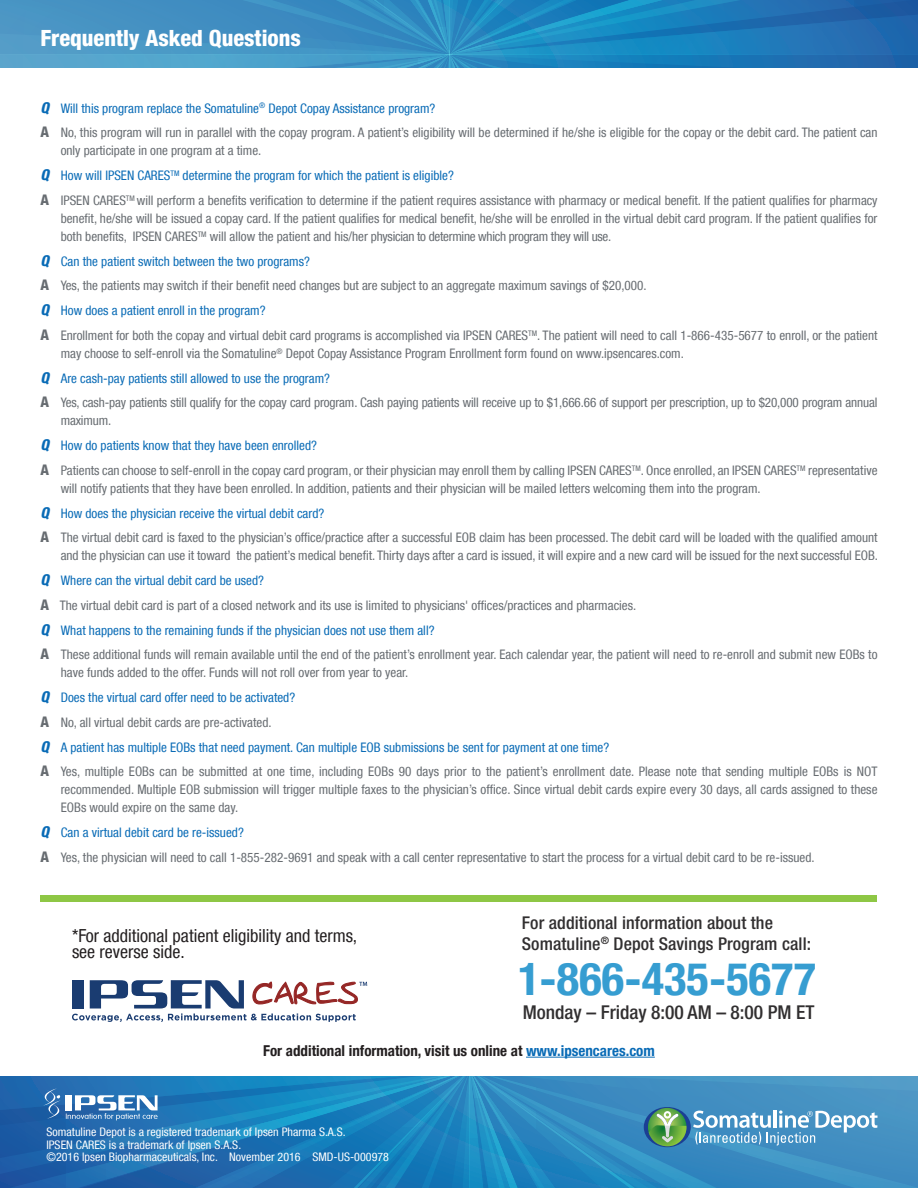
<style>
.page{position:relative;width:918px;height:1188px;background:#fff}
.page>*{position:absolute;margin:0;border:0;box-sizing:border-box;transform-origin:0 0}
.t1{font:700 condensed 45.6px "Helvetica Neue LT Com";letter-spacing:.005em;color:#369dd1}
.HelvNeu_Heavy_K_O{font:800 condensed 22.5px "Helvetica Neue";color:#fff}
.Q-Para-HelvNeu-Ital{font:500 condensed 19.05px "Helvetica Neue";letter-spacing:-.005em;color:#312f30}
.Copyright_Info{font:condensed 18px/16.5px "Helvetica Neue LT Com";color:#231f20}
.t2{font:500 condensed 17.7px/21px "Helvetica Neue";letter-spacing:.005em;color:#312f30}
.t3{font:700 condensed 15px "Helvetica Neue LT Com";color:#231f20}
.A-Para-HelvNeue-9_9{font:condensed 13.2px/18px "Helvetica Neue LT Com";color:#676c71}
.Answer-8_75_10pt{font:condensed 13.2px/18px "Helvetica Neue LT Com";color:#676c71}
.Questions{font:condensed 13.2px "Helvetica Neue LT Com";color:#096bb6}
.Q-Para-HelvNeu-Ital-2{font:condensed 13.2px/18px "Helvetica Neue LT Com";color:#676c71}
.A-Para-HelvNeue-9_9-2{font:condensed 11.7px/12.8px "Helvetica Neue LT Com";color:#fff}
.s1{font-family:"Helvetica Neue";font-weight:800;font-style:italic;font-size:15px}
.s2{font-family:"Helvetica Neue";font-weight:800;font-size:14.7px}
.s3{color:#096bb6}
</style>
<div class="page">
<svg style="left:0;top:0;width:918px;height:68px;background:#3088bf"></svg>
<hr style="left:526px;top:1057px;width:129px;height:1px;background:#096bb6">
<div style="left:40px;top:895px;width:838px;height:7px;background:#8ec745"></div>
<svg style="left:72px;top:980px;width:295px;height:42px"></svg>
<svg style="left:0;top:1077px;width:918px;height:111px;background:#3085bc"></svg>
<p class="HelvNeu_Heavy_K_O" style="left:40px;top:24px;width:262px">Frequently Asked Questions</p>
<p class="Questions" style="left:40px;top:100px;width:396px"><span class="s1">Q</span> Will this program replace the Somatuline<sup>®</sup> Depot Copay Assistance program?</p>
<p class="Answer-8_75_10pt" style="left:61px;top:124px;width:818px;text-indent:-20px"><span class="s2">A</span> No, this program will run in parallel with the copay program. A patient’s eligibility will be determined if he/she is eligible for the copay or the debit card. The patient can only participate in one program at a time.</p>
<p class="Questions" style="left:40px;top:168px;width:415px"><span class="s1">Q</span> How will IPSEN CARES<sup>TM</sup> determine the program for which the patient is eligible?</p>
<p class="Answer-8_75_10pt" style="left:61px;top:191px;width:818px;text-align:justify;text-indent:-20px"><span class="s2">A</span> IPSEN CARES<sup>TM</sup> will perform a benefits verification to determine if the patient requires assistance with pharmacy or medical benefit. If the patient qualifies for pharmacy benefit, he/she will be issued a copay card. If the patient qualifies for medical benefit, he/she will be enrolled in the virtual debit card program. If the patient qualifies for both benefits, IPSEN CARES<sup>TM</sup> will allow the patient and his/her physician to determine which program they will use.</p>
<p class="Questions" style="left:40px;top:253px;width:271px"><span class="s1">Q</span> Can the patient switch between the two programs?</p>
<p class="Answer-8_75_10pt" style="left:40px;top:277px;width:608px"><span class="s2">A</span> Yes, the patients may switch if their benefit need changes but are subject to an aggregate maximum savings of $20,000.</p>
<p class="Questions" style="left:40px;top:303px;width:227px"><span class="s1">Q</span> How does a patient enroll in the program?</p>
<p class="Answer-8_75_10pt" style="left:61px;top:326px;width:818px;text-indent:-20px"><span class="s2">A</span> Enrollment for both the copay and virtual debit card programs is accomplished via IPSEN CARES<sup>TM</sup>. The patient will need to call 1-866-435-5677 to enroll, or the patient may choose to self-enroll via the Somatuline<sup>®</sup> Depot Copay Assistance Program Enrollment form found on www.ipsencares.com.</p>
<p class="Questions" style="left:40px;top:370px;width:291px"><span class="s1">Q</span> Are cash-pay patients still allowed to use the program?</p>
<p class="Answer-8_75_10pt" style="left:61px;top:394px;width:818px;text-indent:-20px"><span class="s2">A</span> Yes, cash-pay patients still qualify for the copay card program. Cash paying patients will receive up to $1,666.66 of support per prescription, up to $20,000 program annual maximum.</p>
<p class="Questions" style="left:40px;top:438px;width:278px"><span class="s1">Q</span> How do patients know that they have been enrolled?</p>
<p class="A-Para-HelvNeue-9_9" style="left:61px;top:461px;width:818px;text-indent:-20px"><span class="s2">A</span> Patients can choose to self-enroll in the copay card program, or their physician may enroll them by calling IPSEN CARES<sup>TM</sup>. Once enrolled, an IPSEN CARES<sup>TM</sup> representative will notify patients that they have been enrolled. In addition, patients and their physician will be mailed letters welcoming them into the program.</p>
<p class="Questions" style="left:40px;top:505px;width:285px"><span class="s1">Q</span> How does the physician receive the virtual debit card?</p>
<p class="A-Para-HelvNeue-9_9" style="left:40px;top:529px;width:839px;text-align:right"><span class="s2">A</span> The virtual debit card is faxed to the physician’s office/practice after a successful EOB claim has been processed. The debit card will be loaded with the qualified amount and the physician can use it toward the patient’s medical benefit. Thirty days after a card is issued, it will expire and a new card will be issued for the next successful EOB.</p>
<p class="Questions" style="left:40px;top:573px;width:225px"><span class="s1">Q</span> Where can the virtual debit card be used?</p>
<p class="A-Para-HelvNeue-9_9" style="left:40px;top:596px;width:597px"><span class="s2">A</span> The virtual debit card is part of a closed network and its use is limited to physicians' offices/practices and pharmacies.</p>
<p class="Questions" style="left:40px;top:622px;width:396px"><span class="s1">Q</span> What happens to the remaining funds if the physician does not use them all?</p>
<p class="Q-Para-HelvNeu-Ital-2" style="left:61px;top:646px;width:818px;text-indent:-20px"><span class="s2">A</span> These additional funds will remain available until the end of the patient’s enrollment year. Each calendar year, the patient will need to re-enroll and submit new EOBs to have funds added to the offer. Funds will not roll over from year to year.</p>
<p class="Questions" style="left:40px;top:690px;width:256px"><span class="s1">Q</span> Does the virtual card offer need to be activated?</p>
<p class="A-Para-HelvNeue-9_9" style="left:40px;top:713px;width:233px"><span class="s2">A</span> No, all virtual debit cards are pre-activated.</p>
<p class="Questions" style="left:40px;top:739px;width:570px"><span class="s1">Q</span> A patient has multiple EOBs that need payment. Can multiple EOB submissions be sent for payment at one time?</p>
<p class="A-Para-HelvNeue-9_9" style="left:61px;top:763px;width:818px;text-align:justify;text-indent:-20px"><span class="s2">A</span> Yes, multiple EOBs can be submitted at one time, including EOBs 90 days prior to the patient’s enrollment date. Please note that sending multiple EOBs is NOT recommended. Multiple EOB submission will trigger multiple faxes to the physician’s office. Since virtual debit cards expire every 30 days, all cards assigned to these EOBs would expire on the same day.</p>
<p class="Questions" style="left:40px;top:825px;width:205px"><span class="s1">Q</span> Can a virtual debit card be re-issued?</p>
<p class="A-Para-HelvNeue-9_9" style="left:40px;top:848px;width:776px"><span class="s2">A</span> Yes, the physician will need to call 1-855-282-9691 and speak with a call center representative to start the process for a virtual debit card to be re-issued.</p>
<p class="Copyright_Info" style="left:72px;top:927px;width:287px">*For additional patient eligibility and terms, see reverse side.</p>
<p class="t2" style="left:522px;top:912px;width:291px">For additional information about the<br>Somatuline<sup>®</sup> Depot Savings Program call:</p>
<p class="t1" style="left:518px;top:951px;width:299px">1-866-435-5677</p>
<p class="Q-Para-HelvNeu-Ital" style="left:523px;top:1001px;width:293px">Monday – Friday 8:00 AM – 8:00 PM ET</p>
<p class="t3" style="left:263px;top:1042px;width:393px">For additional information, visit us online at <span class="s3">www.ipsencares.com</span></p>
<p class="A-Para-HelvNeue-9_9-2" style="left:46px;top:1125px;width:344px">Somatuline Depot is a registered trademark of Ipsen Pharma S.A.S.<br>IPSEN CARES is a trademark of Ipsen S.A.S.<br>©2016 Ipsen Biopharmaceuticals, Inc. November 2016 SMD-US-000978</p>
</div>
